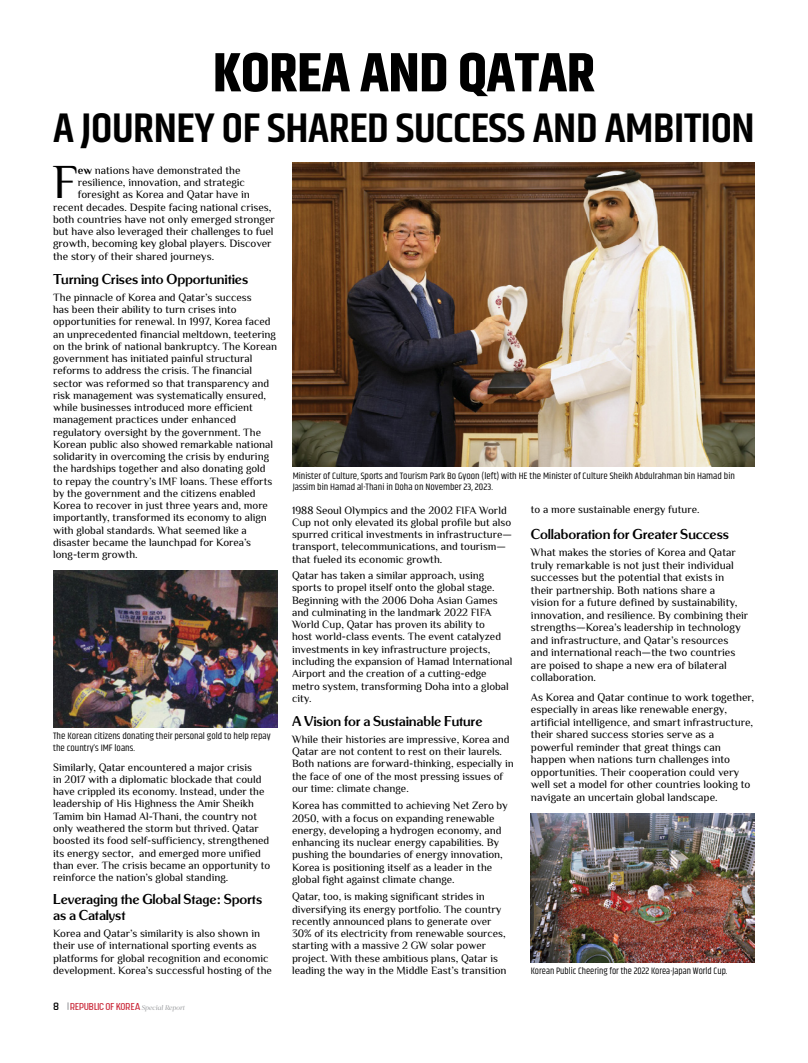
<style>
.page{position:relative;width:808px;height:1063px;background:#fff}
.page>*{position:absolute;margin:0;border:0;box-sizing:border-box;transform-origin:0 0}
.t1{font:700 55.12px "Khand";letter-spacing:-.01em;color:#000;scale:1.07 1}
.t2{font:48.25px "El Messiri";color:#000}
.t3{font:600 41.62px "Khand";letter-spacing:-.01em;color:#000;scale:1.07 1}
.t4{font:15px/16.2px "Souvenir Gothic Mdm";letter-spacing:-.01em;color:#000}
.t5{font:11.25px/12.5px "El Messiri";color:#000}
.t6{font:11.12px "El Messiri";color:#000}
.t7{font:11px/12.2px "El Messiri";color:#000}
.t8{font:9.5px/11.2px "Khand";color:#000;scale:1.05 1}
.t9{font:9.5px "Khand";color:#000}
.t10{font:300 8.5px "Gotcha Gothic";letter-spacing:-.075em;color:#c92435;scale:1.29 1}
.s1{font-weight:700}
.s2{font-family:"Rajdhani";font-weight:600;font-size:11.25px;color:#000}
.s3{font-family:"Acta Headline";font-weight:400;font-style:italic;font-size:6.75px;color:#939598}
</style>
<div class="page">
<img style="left:53px;top:571px;width:224px;height:157px">
<img style="left:293px;top:162px;width:462px;height:305px">
<img style="left:531px;top:813px;width:224px;height:149px">
<h1 class="t1" style="left:213px;top:33px;width:359px">KOREA AND QATAR</h1>
<h3 class="t3" style="left:53px;top:101px;width:657px">A JOURNEY OF SHARED SUCCESS AND AMBITION</h3>
<h2 class="t2" style="left:52px;top:150px;width:27px">F</h2>
<p class="t6" style="left:78px;top:163px;width:164px"><span class="s1">ew</span> nations have demonstrated the</p>
<p class="t6" style="left:78px;top:175px;width:169px">resilience, innovation, and strategic</p>
<p class="t6" style="left:78px;top:187px;width:174px">foresight as Korea and Qatar have in</p>
<p class="t6" style="left:53px;top:200px;width:220px">recent decades. Despite facing national crises,</p>
<p class="t6" style="left:53px;top:212px;width:223px">both countries have not only emerged stronger</p>
<p class="t6" style="left:53px;top:224px;width:222px">but have also leveraged their challenges to fuel</p>
<p class="t6" style="left:53px;top:236px;width:220px">growth, becoming key global players. Discover</p>
<p class="t6" style="left:53px;top:249px;width:162px">the story of their shared journeys.</p>
<h3 class="t4" style="left:53px;top:271px;width:197px">Turning Crises into Opportunities</h3>
<p class="t7" style="left:53px;top:292px;width:225px">The pinnacle of Korea and Qatar’s success<br>has been their ability to turn crises into opportunities for renewal. In 1997, Korea faced an unprecedented financial meltdown, teetering on the brink of national bankruptcy. The Korean government has initiated painful structural reforms to address the crisis. The financial sector was reformed so that transparency and risk management was systematically ensured, while businesses introduced more efficient management practices under enhanced regulatory oversight by the government. The Korean public also showed remarkable national solidarity in overcoming the crisis by enduring the hardships together and also donating gold to repay the country’s IMF loans. These efforts by the government and the citizens enabled Korea to recover in just three years and, more importantly, transformed its economy to align with global standards. What seemed like a disaster became the launchpad for Korea’s long-term growth.</p>
<p class="t8" style="left:293px;top:471px;width:423px">Minister of Culture, Sports and Tourism Park Bo Gyoon (left) with HE the Minister of Culture Sheikh Abdulrahman bin Hamad bin<br>Jassim bin Hamad al-Thani in Doha on November 23, 2023.</p>
<p class="t7" style="left:531px;top:504px;width:170px">to a more sustainable energy future.</p>
<h3 class="t4" style="left:531px;top:526px;width:200px">Collaboration for Greater Success</h3>
<p class="t5" style="left:531px;top:547px;width:219px">What makes the stories of Korea and Qatar truly remarkable is not just their individual successes but the potential that exists in their partnership. Both nations share a<br>vision for a future defined by sustainability, innovation, and resilience. By combining their strengths—Korea’s leadership in technology and infrastructure, and Qatar’s resources and international reach—the two countries are poised to shape a new era of bilateral collaboration.</p>
<p class="t5" style="left:531px;top:691px;width:225px">As Korea and Qatar continue to work together, especially in areas like renewable energy, artificial intelligence, and smart infrastructure, their shared success stories serve as a powerful reminder that great things can happen when nations turn challenges into opportunities. Their cooperation could very well set a model for other countries looking to navigate an uncertain global landscape.</p>
<p class="t7" style="left:292px;top:505px;width:221px">1988 Seoul Olympics and the 2002 FIFA World Cup not only elevated its global profile but also spurred critical investments in infrastructure— transport, telecommunications, and tourism— that fueled its economic growth.</p>
<p class="t7" style="left:292px;top:570px;width:222px">Qatar has taken a similar approach, using sports to propel itself onto the global stage.<br>Beginning with the 2006 Doha Asian Games and culminating in the landmark 2022 FIFA World Cup, Qatar has proven its ability to<br>host world-class events. The event catalyzed investments in key infrastructure projects, including the expansion of Hamad International Airport and the creation of a cutting-edge metro system, transforming Doha into a global city.</p>
<h3 class="t4" style="left:292px;top:713px;width:192px">A Vision for a Sustainable Future</h3>
<p class="t7" style="left:292px;top:734px;width:223px">While their histories are impressive, Korea and Qatar are not content to rest on their laurels.<br>Both nations are forward-thinking, especially in the face of one of the most pressing issues of our time: climate change.</p>
<p class="t7" style="left:292px;top:800px;width:217px">Korea has committed to achieving Net Zero by 2050, with a focus on expanding renewable energy, developing a hydrogen economy, and enhancing its nuclear energy capabilities. By pushing the boundaries of energy innovation, Korea is positioning itself as a leader in the global fight against climate change.</p>
<p class="t7" style="left:292px;top:891px;width:216px">Qatar, too, is making significant strides in diversifying its energy portfolio. The country recently announced plans to generate over 30% of its electricity from renewable sources, starting with a massive 2 GW solar power project. With these ambitious plans, Qatar is leading the way in the Middle East’s transition</p>
<p class="t8" style="left:53px;top:731px;width:209px">The Korean citizens donating their personal gold to help repay the country’s IMF loans.</p>
<p class="t7" style="left:53px;top:762px;width:219px">Similarly, Qatar encountered a major crisis<br>in 2017 with a diplomatic blockade that could have crippled its economy. Instead, under the leadership of His Highness the Amir Sheikh Tamim bin Hamad Al-Thani, the country not only weathered the storm but thrived. Qatar boosted its food self-sufficiency, strengthened its energy sector, and emerged more unified than ever. The crisis became an opportunity to reinforce the nation’s global standing.</p>
<h3 class="t4" style="left:53px;top:891px;width:211px">Leveraging the Global Stage: Sports as a Catalyst</h3>
<p class="t7" style="left:53px;top:928px;width:220px">Korea and Qatar’s similarity is also shown in their use of international sporting events as platforms for global recognition and economic development. Korea’s successful hosting of the</p>
<p class="t9" style="left:531px;top:965px;width:198px">Korean Public Cheering for the 2022 Korea-Japan World Cup.</p>
<p class="t10" style="left:53px;top:1000px;width:104px"><span class="s2">8</span> REPUBLIC OF KOREA<span class="s3">Special Report</span></p>
</div>
